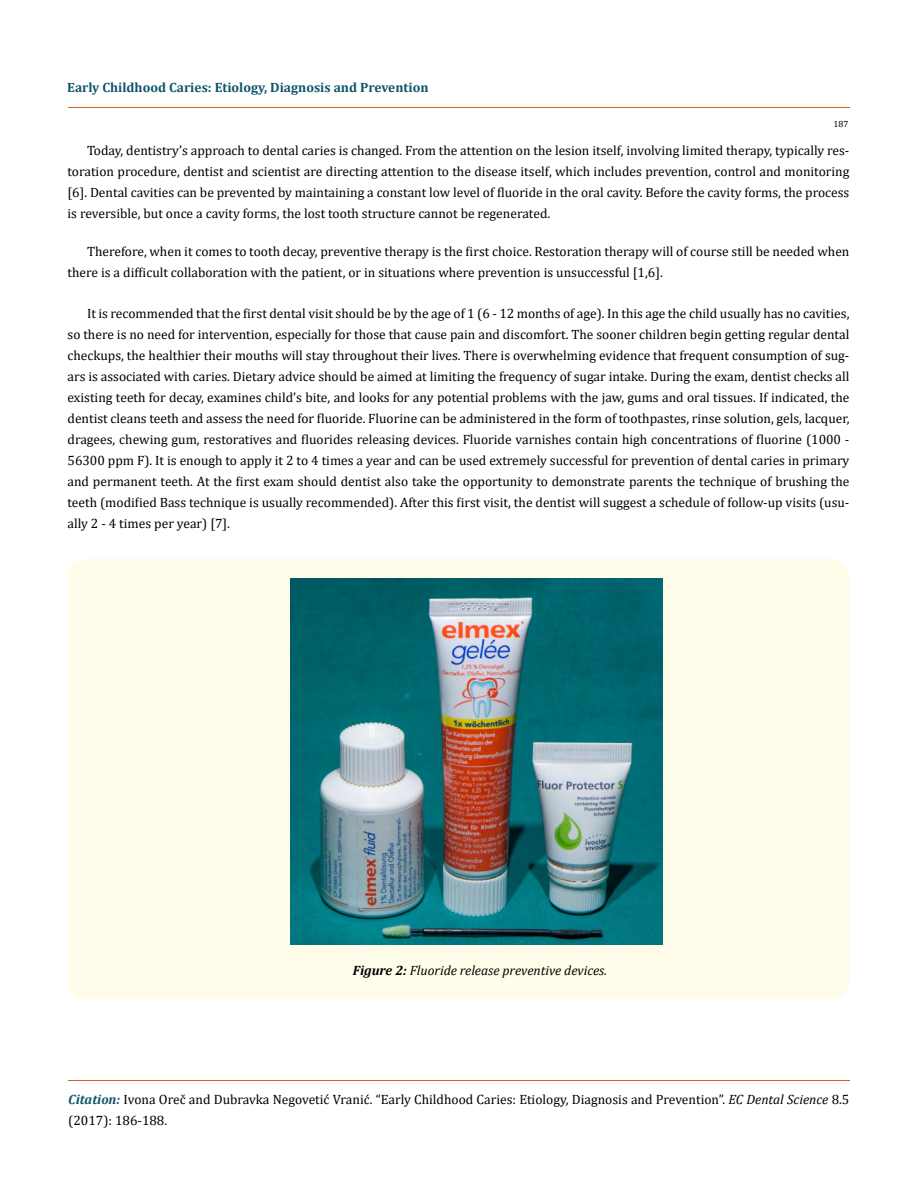
<style>
.page{position:relative;width:917px;height:1190px;background:#fff}
.page>*{position:absolute;margin:0;border:0;box-sizing:border-box;transform-origin:0 0}
.t1{font:13.5px/21px "Cambria";color:#000}
.t2{font:700 13.5px "Cambria";color:#0e546a}
.t3{font:italic 13.5px "Cambria";color:#000}
.t4{font:9px "Cambria";color:#000}
.s1{font-weight:700}
.s2{font-weight:700;font-style:italic;color:#0e546a}
.s3{font-style:italic}
</style>
<div class="page">
<hr style="left:68px;top:108px;width:781px;height:1px;background:#e05d1a">
<hr style="left:68px;top:1080px;width:781px;height:1px;background:#e05d1a">
<div style="left:68px;top:559px;width:781px;height:439px;background:#fffde9;border-radius:18px"></div>
<img style="left:291px;top:578px;width:371px;height:366px">
<p class="t2" style="left:67px;top:77px;width:363px">Early Childhood Caries: Etiology, Diagnosis and Prevention</p>
<p class="t4" style="left:833px;top:119px;width:16px">187</p>
<p class="t1" style="left:67px;top:139px;width:783px;text-align:justify;text-indent:20px">Today, dentistry’s approach to dental caries is changed. From the attention on the lesion itself, involving limited therapy, typically res&shy;toration procedure, dentist and scientist are directing attention to the disease itself, which includes prevention, control and monitoring [6]. Dental cavities can be prevented by maintaining a constant low level of fluoride in the oral cavity. Before the cavity forms, the process is reversible, but once a cavity forms, the lost tooth structure cannot be regenerated.</p>
<p class="t1" style="left:67px;top:241px;width:783px;text-indent:19px">Therefore, when it comes to tooth decay, preventive therapy is the first choice. Restoration therapy will of course still be needed when there is a difficult collaboration with the patient, or in situations where prevention is unsuccessful [1,6].</p>
<p class="t1" style="left:67px;top:303px;width:783px;text-align:justify;text-indent:19px">It is recommended that the first dental visit should be by the age of 1 (6 - 12 months of age). In this age the child usually has no cavities, so there is no need for intervention, especially for those that cause pain and discomfort. The sooner children begin getting regular dental checkups, the healthier their mouths will stay throughout their lives. There is overwhelming evidence that frequent consumption of sug&shy;ars is associated with caries. Dietary advice should be aimed at limiting the frequency of sugar intake. During the exam, dentist checks all existing teeth for decay, examines child’s bite, and looks for any potential problems with the jaw, gums and oral tissues. If indicated, the dentist cleans teeth and assess the need for fluoride. Fluorine can be administered in the form of toothpastes, rinse solution, gels, lacquer, dragees, chewing gum, restoratives and fluorides releasing devices. Fluoride varnishes contain high concentrations of fluorine (1000 - 56300 ppm F). It is enough to apply it 2 to 4 times a year and can be used extremely successful for prevention of dental caries in primary and permanent teeth. At the first exam should dentist also take the opportunity to demonstrate parents the technique of brushing the teeth (modified Bass technique is usually recommended). After this first visit, the dentist will suggest a schedule of follow-up visits (usu&shy;ally 2 - 4 times per year) [7].</p>
<p class="t3" style="left:353px;top:961px;width:256px"><span class="s1">Figure 2:</span> Fluoride release preventive devices.</p>
<p class="t1" style="left:68px;top:1089px;width:782px"><span class="s2">Citation:</span> Ivona Oreč and Dubravka Negovetić Vranić. “Early Childhood Caries: Etiology, Diagnosis and Prevention”. <span class="s3">EC Dental Science</span> 8.5 (2017): 186-188.</p>
</div>
